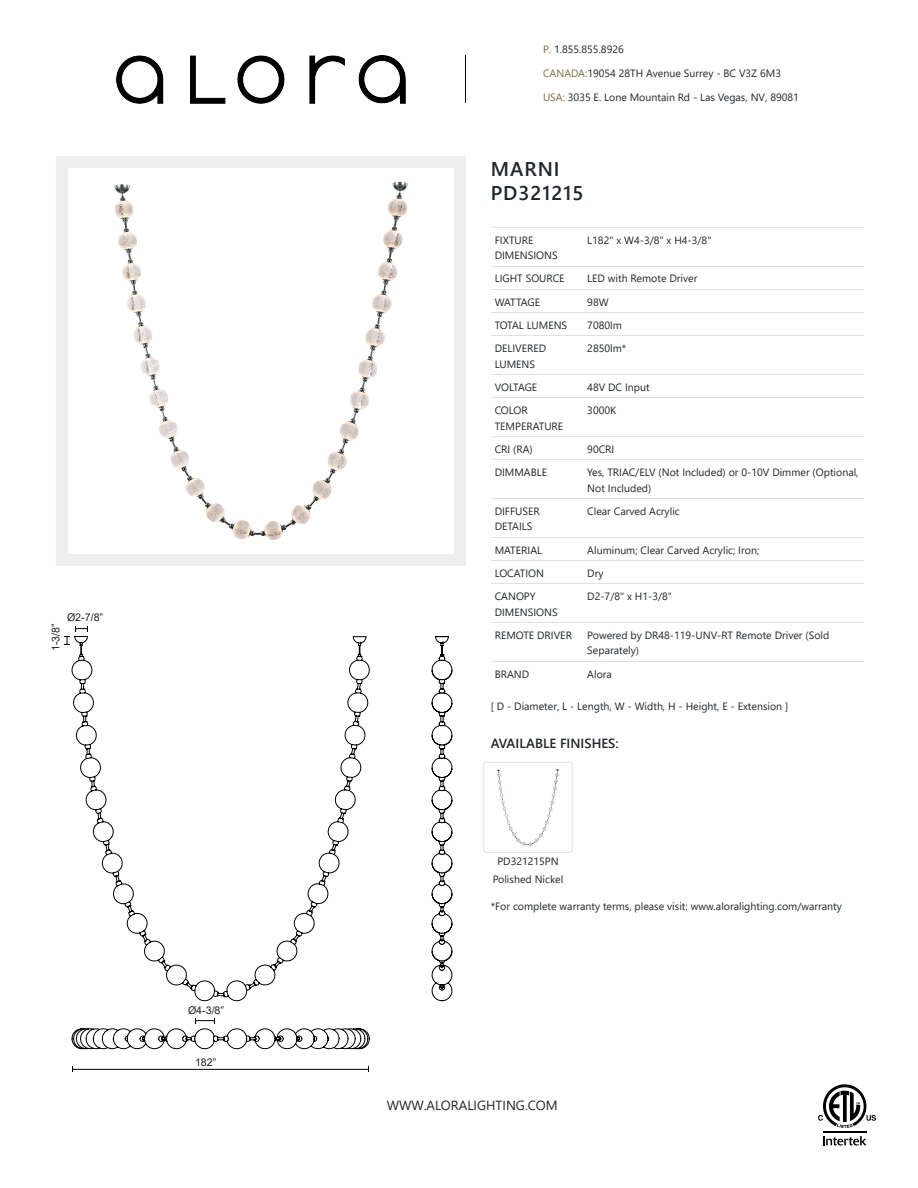
<style>
.page{position:relative;width:918px;height:1188px;background:#fff}
.page>*{position:absolute;margin:0;border:0;box-sizing:border-box;transform-origin:0 0}
.t1{font:600 19.8px/24px "Segoe UI";letter-spacing:.05em;color:#212529}
.t2{font:13.2px "Segoe UI";color:#212529}
.t3{font:600 13.2px "Segoe UI";color:#212529}
.t4{font:10.65px/15.8px "Segoe UI";color:#212529}
.t5{font:10.65px "Arial";color:#231f20}
.t6{font:10.65px "Segoe UI";letter-spacing:-.03em;color:#212529}
.t7{font:10.65px "Segoe UI";letter-spacing:-.02em;color:#212529}
.s1{color:#846b42}
</style>
<div class="page">
<hr style="left:465px;top:55px;width:1px;height:48px;background:#000">
<img style="left:116px;top:55px;width:290px;height:48px">
<div style="left:56px;top:156px;width:410px;height:410px;border:12px solid #eee"></div>
<img style="left:68px;top:168px;width:386px;height:386px">
<hr style="left:583px;top:661px;width:281px;height:1px;background:#dee2e6">
<hr style="left:491px;top:661px;width:92px;height:1px;background:#dee2e6">
<hr style="left:583px;top:622px;width:281px;height:1px;background:#dee2e6">
<hr style="left:491px;top:622px;width:92px;height:1px;background:#dee2e6">
<hr style="left:583px;top:583px;width:281px;height:1px;background:#dee2e6">
<hr style="left:491px;top:583px;width:92px;height:1px;background:#dee2e6">
<hr style="left:583px;top:560px;width:281px;height:1px;background:#dee2e6">
<hr style="left:491px;top:560px;width:92px;height:1px;background:#dee2e6">
<hr style="left:583px;top:537px;width:281px;height:1px;background:#dee2e6">
<hr style="left:491px;top:537px;width:92px;height:1px;background:#dee2e6">
<hr style="left:583px;top:498px;width:281px;height:1px;background:#dee2e6">
<hr style="left:491px;top:498px;width:92px;height:1px;background:#dee2e6">
<hr style="left:583px;top:459px;width:281px;height:1px;background:#dee2e6">
<hr style="left:491px;top:459px;width:92px;height:1px;background:#dee2e6">
<hr style="left:583px;top:436px;width:281px;height:1px;background:#dee2e6">
<hr style="left:491px;top:436px;width:92px;height:1px;background:#dee2e6">
<hr style="left:583px;top:397px;width:281px;height:1px;background:#dee2e6">
<hr style="left:491px;top:397px;width:92px;height:1px;background:#dee2e6">
<hr style="left:583px;top:374px;width:281px;height:1px;background:#dee2e6">
<hr style="left:491px;top:374px;width:92px;height:1px;background:#dee2e6">
<hr style="left:583px;top:335px;width:281px;height:1px;background:#dee2e6">
<hr style="left:491px;top:335px;width:92px;height:1px;background:#dee2e6">
<hr style="left:583px;top:312px;width:281px;height:1px;background:#dee2e6">
<hr style="left:491px;top:312px;width:92px;height:1px;background:#dee2e6">
<hr style="left:583px;top:289px;width:281px;height:1px;background:#dee2e6">
<hr style="left:491px;top:289px;width:92px;height:1px;background:#dee2e6">
<hr style="left:583px;top:227px;width:281px;height:1px;background:#dee2e6">
<hr style="left:583px;top:266px;width:281px;height:1px;background:#dee2e6">
<hr style="left:491px;top:227px;width:92px;height:1px;background:#dee2e6">
<hr style="left:491px;top:266px;width:92px;height:1px;background:#dee2e6">
<svg style="left:483px;top:762px;width:90px;height:91px"></svg>
<img style="left:487px;top:766px;width:81px;height:83px">
<svg style="left:823px;top:1136px;width:43px;height:10px"></svg>
<hr style="left:823px;top:1131px;width:43px;height:1px;background:#010101">
<svg style="left:818px;top:1084px;width:58px;height:44px"></svg>
<svg style="left:72px;top:636px;width:298px;height:365px"></svg>
<svg style="left:432px;top:636px;width:20px;height:365px"></svg>
<svg style="left:64px;top:626px;width:24px;height:19px"></svg>
<hr style="left:72px;top:1069px;width:297px;height:1px;background:#000">
<svg style="left:72px;top:1018px;width:298px;height:31px"></svg>
<p class="t5" style="left:67px;top:610px;width:38px">Ø2-7/8”</p>
<p class="t5" style="left:48px;top:651px;width:29px;rotate:-90deg">1-3/8”</p>
<p class="t5" style="left:188px;top:1003px;width:38px">Ø4-3/8”</p>
<p class="t5" style="left:195px;top:1054px;width:23px">182”</p>
<p class="t4" style="left:543px;top:40px;width:82px"><span class="s1">P.</span> 1.855.855.8926</p>
<p class="t4" style="left:543px;top:64px;width:240px"><span class="s1">CANADA:</span>19054 28TH Avenue Surrey - BC V3Z 6M3</p>
<p class="t4" style="left:543px;top:88px;width:257px"><span class="s1">USA:</span> 3035 E. Lone Mountain Rd - Las Vegas, NV, 89081</p>
<h1 class="t1" style="left:491px;top:155px;width:94px">MARNI<br>PD321215</h1>
<p class="t4" style="left:495px;top:231px;width:64px">FIXTURE<br>DIMENSIONS</p>
<p class="t4" style="left:587px;top:231px;width:126px">L182" x W4-3/8" x H4-3/8"</p>
<p class="t4" style="left:495px;top:270px;width:71px">LIGHT SOURCE</p>
<p class="t4" style="left:587px;top:270px;width:112px">LED with Remote Driver</p>
<p class="t6" style="left:495px;top:292px;width:47px">WATTAGE</p>
<p class="t4" style="left:587px;top:293px;width:23px">98W</p>
<p class="t4" style="left:495px;top:316px;width:74px">TOTAL LUMENS</p>
<p class="t4" style="left:587px;top:316px;width:36px">7080lm</p>
<p class="t4" style="left:495px;top:339px;width:53px">DELIVERED<br>LUMENS</p>
<p class="t4" style="left:587px;top:339px;width:40px">2850lm*</p>
<p class="t7" style="left:495px;top:377px;width:44px">VOLTAGE</p>
<p class="t4" style="left:587px;top:378px;width:64px">48V DC Input</p>
<p class="t4" style="left:495px;top:401px;width:70px">COLOR<br>TEMPERATURE</p>
<p class="t4" style="left:587px;top:401px;width:30px">3000K</p>
<p class="t4" style="left:495px;top:440px;width:40px">CRI (RA)</p>
<p class="t4" style="left:587px;top:440px;width:29px">90CRI</p>
<p class="t4" style="left:495px;top:463px;width:54px">DIMMABLE</p>
<p class="t4" style="left:587px;top:463px;width:273px">Yes, TRIAC/ELV (Not Included) or 0-10V Dimmer (Optional,<br>Not Included)</p>
<p class="t4" style="left:495px;top:502px;width:47px">DIFFUSER<br>DETAILS</p>
<p class="t4" style="left:587px;top:502px;width:94px">Clear Carved Acrylic</p>
<p class="t4" style="left:495px;top:541px;width:49px">MATERIAL</p>
<p class="t4" style="left:587px;top:541px;width:173px">Aluminum; Clear Carved Acrylic; Iron;</p>
<p class="t4" style="left:495px;top:564px;width:51px">LOCATION</p>
<p class="t4" style="left:587px;top:564px;width:18px">Dry</p>
<p class="t4" style="left:495px;top:587px;width:64px">CANOPY<br>DIMENSIONS</p>
<p class="t4" style="left:587px;top:587px;width:86px">D2-7/8" x H1-3/8"</p>
<p class="t4" style="left:495px;top:626px;width:79px">REMOTE DRIVER</p>
<p class="t4" style="left:587px;top:626px;width:244px">Powered by DR48-119-UNV-RT Remote Driver (Sold<br>Separately)</p>
<p class="t4" style="left:495px;top:665px;width:36px">BRAND</p>
<p class="t4" style="left:587px;top:665px;width:26px">Alora</p>
<p class="t4" style="left:491px;top:697px;width:299px">[ D - Diameter, L - Length, W - Width, H - Height, E - Extension ]</p>
<p class="t3" style="left:491px;top:731px;width:129px">AVAILABLE FINISHES:</p>
<p class="t4" style="left:493px;top:852px;width:72px;line-height:17.4px;text-align:center">PD321215PN<br>Polished Nickel</p>
<p class="t4" style="left:491px;top:897px;width:353px">*For complete warranty terms, please visit: www.aloralighting.com/warranty</p>
<p class="t2" style="left:387px;top:1093px;width:172px">WWW.ALORALIGHTING.COM</p>
</div>
